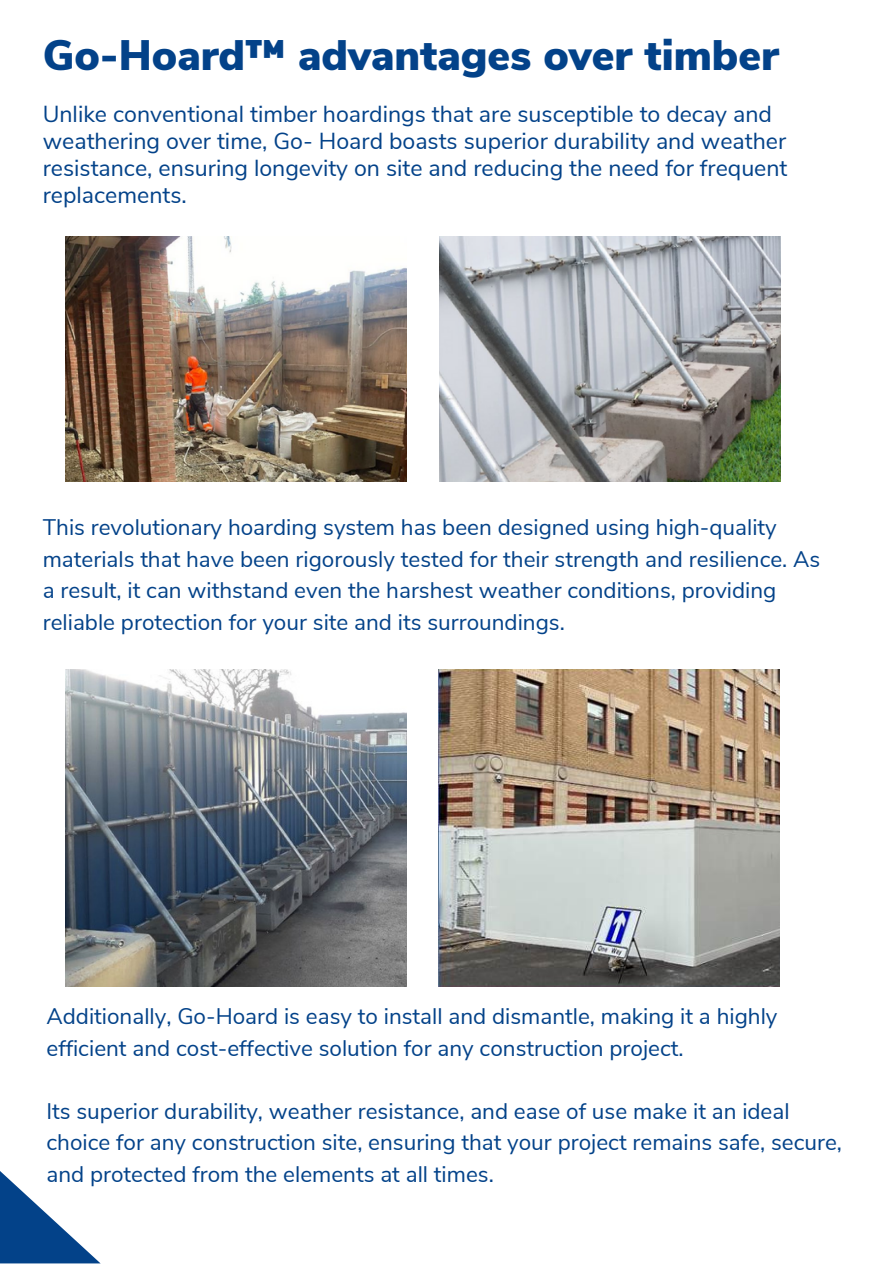
<style>
.page{position:relative;width:893px;height:1264px;background:#fff}
.page>*{position:absolute;margin:0;border:0;box-sizing:border-box;transform-origin:0 0}
.t1{font:900 42.45px "Nunito Sans";color:#034289}
.t2{font:23.1px/27px "Nunito Sans";color:#034289}
.t3{font:22.5px/31.5px "Nunito Sans";color:#034289}
</style>
<div class="page">
<img style="left:66px;top:237px;width:341px;height:244px">
<img style="left:439px;top:237px;width:341px;height:244px">
<svg style="left:0;top:1171px;width:100px;height:92px"></svg>
<img style="left:66px;top:669px;width:341px;height:317px">
<img style="left:438px;top:669px;width:341px;height:317px">
<p class="t1" style="left:43px;top:27px;width:737px">Go-Hoard™ advantages over timber</p>
<p class="t2" style="left:43px;top:101px;width:746px">Unlike conventional timber hoardings that are susceptible to decay and weathering over time, Go- Hoard boasts superior durability and weather resistance, ensuring longevity on site and reducing the need for frequent replacements.</p>
<p class="t3" style="left:43px;top:512px;width:779px">This revolutionary hoarding system has been designed using high-quality materials that have been rigorously tested for their strength and resilience. As a result, it can withstand even the harshest weather conditions, providing reliable protection for your site and its surroundings.</p>
<p class="t3" style="left:46px;top:1001px;width:732px">Additionally, Go-Hoard is easy to install and dismantle, making it a highly efficient and cost-effective solution for any construction project.</p>
<p class="t3" style="left:46px;top:1095px;width:797px">Its superior durability, weather resistance, and ease of use make it an ideal choice for any construction site, ensuring that your project remains safe, secure, and protected from the elements at all times.</p>
</div>
